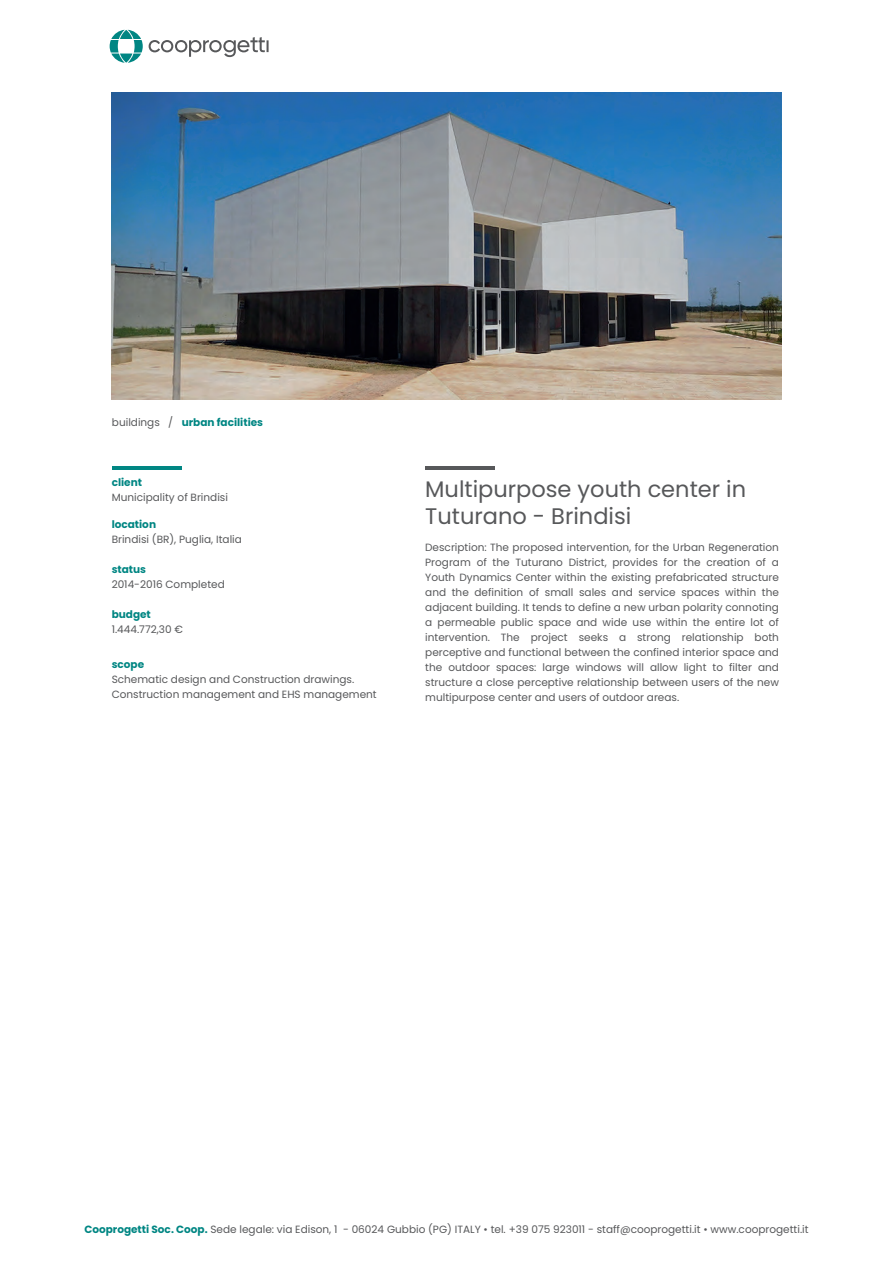
<style>
.page{position:relative;width:893px;height:1263px;background:#fff}
.page>*{position:absolute;margin:0;border:0;box-sizing:border-box;transform-origin:0 0}
.t1{font:22.5px/27px "Poppins";color:#57585a}
.t2{font:10.5px/15px "Poppins";color:#57585a}
.t3{font:700 10.5px "Poppins";color:#008683}
.s1{font-weight:400;color:#57585a}
.s2{font-weight:700;color:#008683}
</style>
<div class="page">
<svg style="left:149px;top:37px;width:120px;height:20px"></svg>
<svg style="left:110px;top:30px;width:33px;height:33px"></svg>
<img style="left:112px;top:93px;width:669px;height:307px">
<hr style="left:425px;top:466px;width:70px;height:3px;background:#57585a">
<hr style="left:112px;top:466px;width:70px;height:3px;background:#008683">
<p class="t3" style="left:112px;top:416px;width:153px"><span class="s1">buildings /</span> urban facilities</p>
<p class="t3" style="left:112px;top:476px;width:32px">client</p>
<p class="t2" style="left:112px;top:490px;width:118px">Municipality of Brindisi</p>
<p class="t3" style="left:112px;top:519px;width:46px">location</p>
<p class="t2" style="left:112px;top:532px;width:132px">Brindisi (BR), Puglia, Italia</p>
<p class="t3" style="left:112px;top:564px;width:36px">status</p>
<p class="t2" style="left:112px;top:577px;width:115px">2014-2016 Completed</p>
<p class="t3" style="left:112px;top:609px;width:41px">budget</p>
<p class="t2" style="left:112px;top:622px;width:73px">1.444.772,30 €</p>
<p class="t3" style="left:112px;top:658px;width:34px">scope</p>
<p class="t2" style="left:112px;top:671px;width:267px">Schematic design and Construction drawings.<br>Construction management and EHS management</p>
<h1 class="t1" style="left:425px;top:475px;width:322px">Multipurpose youth center in<br>Tuturano - Brindisi</h1>
<p class="t2" style="left:425px;top:540px;width:355px;text-align:justify">Description: The proposed intervention, for the Urban Regeneration Program of the Tuturano District, provides for the creation of a Youth Dynamics Center within the existing prefabricated structure and the definition of small sales and service spaces within the adjacent building. It tends to define a new urban polarity connoting a permeable public space and wide use within the entire lot of intervention. The project seeks a strong relationship both perceptive and functional between the confined interior space and the outdoor spaces: large windows will allow light to filter and structure a close perceptive relationship between users of the new multipurpose center and users of outdoor areas.</p>
<p class="t2" style="left:84px;top:1222px;width:726px"><span class="s2">Cooprogetti Soc. Coop.</span> Sede legale: via Edison, 1 - 06024 Gubbio (PG) ITALY • tel. +39 075 923011 - staff@cooprogetti.it • www.cooprogetti.it</p>
</div>
